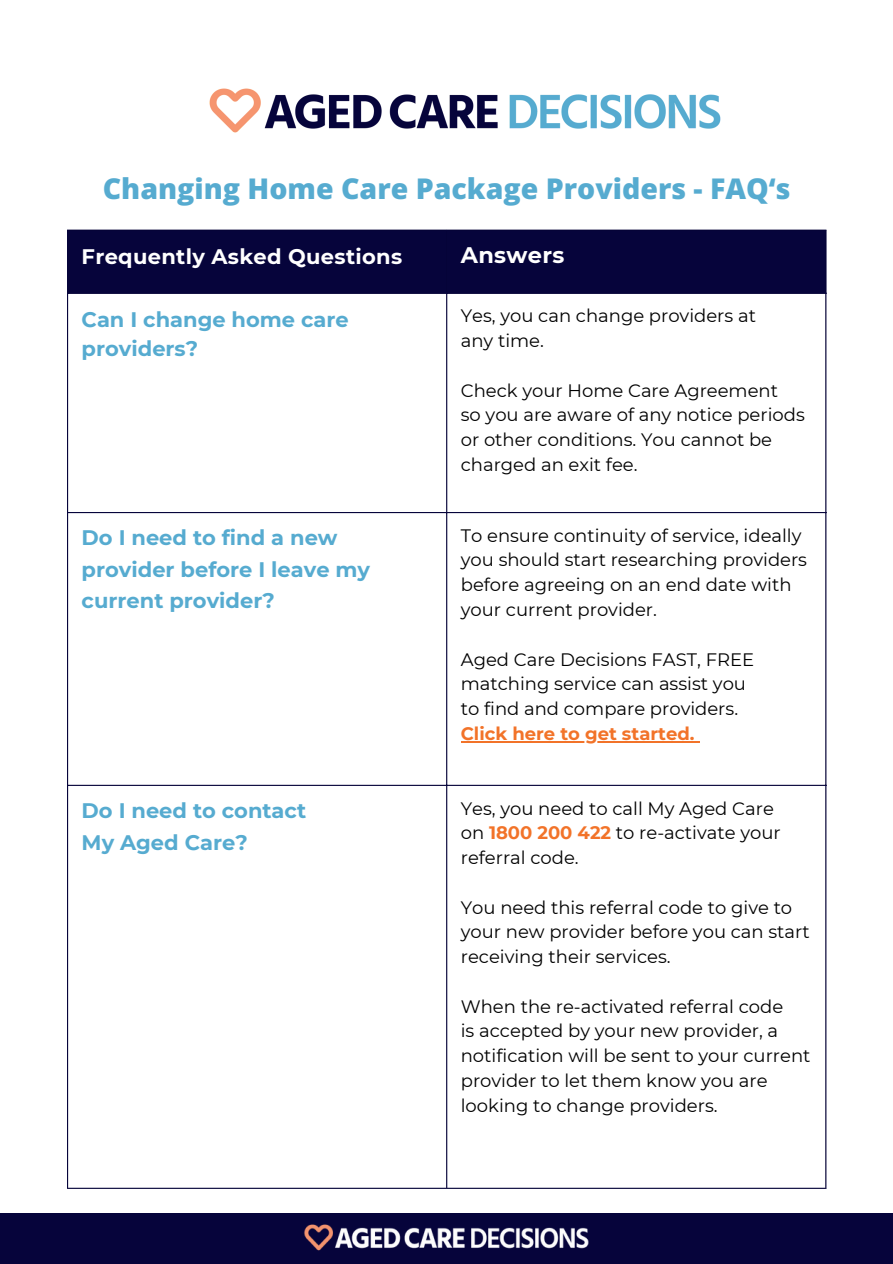
<style>
.page{position:relative;width:893px;height:1264px;background:#fff}
.page>*{position:absolute;margin:0;border:0;box-sizing:border-box;transform-origin:0 0}
.t1{font:800 28.5px "Open Sans";color:#56abd0}
.t2{font:700 22.5px "Montserrat";letter-spacing:.015em;color:#fff}
.t3{font:700 21px/31.5px "Montserrat";color:#56abd0}
.t4{font:700 21px "Montserrat";letter-spacing:.015em;color:#fff}
.t5{font:18px/24.8px "Montserrat";color:#000}
.t6{font:700 18px "Montserrat";color:#f27329}
.s1{font-weight:700;color:#f27329}
</style>
<div class="page">
<img style="left:209px;top:88px;width:512px;height:45px">
<div style="left:0;top:1212px;width:892px;height:51px;background:#06043b"></div>
<img style="left:304px;top:1224px;width:285px;height:27px">
<div style="left:68px;top:231px;width:757px;height:62px;background:#06043b"></div>
<hr style="left:461px;top:741px;width:233px;height:1px;background:#f27329">
<hr style="left:67px;top:231px;width:1px;height:956px;background:#06043b">
<hr style="left:446px;top:231px;width:1px;height:956px;background:#06043b">
<hr style="left:825px;top:231px;width:1px;height:956px;background:#06043b">
<hr style="left:67px;top:230px;width:759px;height:1px;background:#06043b">
<hr style="left:67px;top:293px;width:759px;height:1px;background:#06043b">
<hr style="left:67px;top:512px;width:759px;height:1px;background:#06043b">
<hr style="left:67px;top:784px;width:759px;height:2px;background:#06043b">
<hr style="left:67px;top:1187px;width:759px;height:1px;background:#06043b">
<p class="t1" style="left:103px;top:168px;width:689px">Changing Home Care Package Providers - FAQ‘s</p>
<p class="t4" style="left:82px;top:243px;width:322px">Frequently Asked Questions</p>
<p class="t2" style="left:461px;top:242px;width:105px">Answers</p>
<p class="t3" style="left:82px;top:304px;width:268px;line-height:29.2px">Can I change home care providers?</p>
<p class="t5" style="left:461px;top:303px;width:296px">Yes, you can change providers at</p>
<p class="t5" style="left:461px;top:328px;width:85px">any time.</p>
<p class="t5" style="left:461px;top:378px;width:319px">Check your Home Care Agreement</p>
<p class="t5" style="left:461px;top:402px;width:345px">so you are aware of any notice periods or other conditions. You cannot be charged an exit fee.</p>
<p class="t3" style="left:82px;top:522px;width:290px">Do I need to find a new provider before I leave my current provider?</p>
<p class="t5" style="left:461px;top:523px;width:348px">To ensure continuity of service, ideally you should start researching providers before agreeing on an end date with your current provider.</p>
<p class="t5" style="left:461px;top:646px;width:295px">Aged Care Decisions FAST, FREE matching service can assist you</p>
<p class="t5" style="left:461px;top:696px;width:279px">to find and compare providers.</p>
<p class="t6" style="left:461px;top:722px;width:235px">Click here to get started.</p>
<p class="t3" style="left:82px;top:795px;width:226px">Do I need to contact</p>
<p class="t3" style="left:82px;top:826px;width:167px">My Aged Care?</p>
<p class="t5" style="left:461px;top:795px;width:314px">Yes, you need to call My Aged Care</p>
<p class="t5" style="left:461px;top:820px;width:321px">on <span class="s1">1800 200 422</span> to re-activate your referral code.</p>
<p class="t5" style="left:461px;top:894px;width:350px">You need this referral code to give to your new provider before you can start receiving their services.</p>
<p class="t5" style="left:461px;top:993px;width:324px">When the re-activated referral code</p>
<p class="t5" style="left:461px;top:1018px;width:351px">is accepted by your new provider, a notification will be sent to your current provider to let them know you are looking to change providers.</p>
</div>
